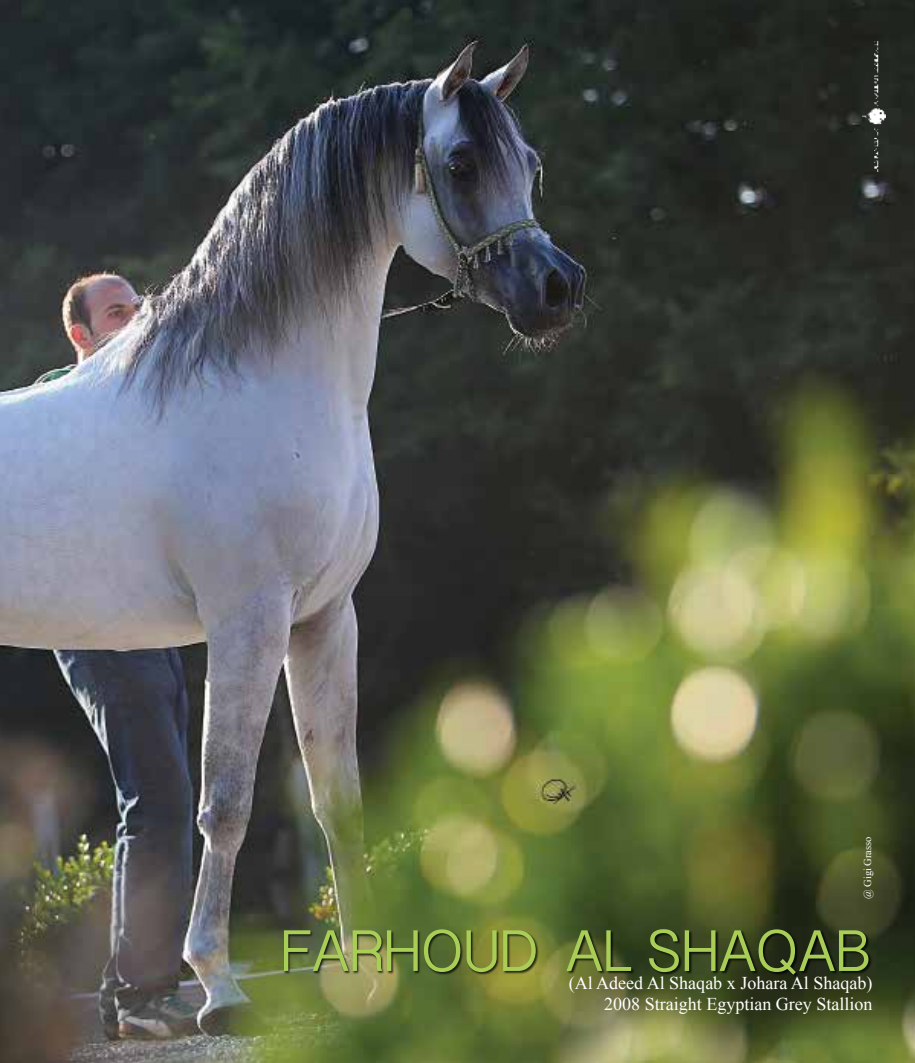
<style>
.page{position:relative;width:915px;height:1063px;background:#fff}
.page>*{position:absolute;margin:0;border:0;box-sizing:border-box;transform-origin:0 0}
.t1{font:58.65px "Tamil Sangam MN";color:#a9ce58}
.t2{font:18px/21.6px "Times New Roman";color:#fff;text-align:right}
.t3{font:10.5px "Times New Roman";color:#fff}
</style>
<div class="page">
<img style="left:0;top:0;width:914px;height:1063px">
<div style="left:283px;top:930px;width:588px;height:48px;background:#000;opacity:.75"></div>
<img style="left:861px;top:41px;width:23px;height:131px">
<p class="t3" style="left:860px;top:899px;width:64px;rotate:-90deg">@ Gigi Grasso</p>
<h1 class="t1" style="left:280px;top:924px;width:591px">FARHOUD AL SHAQAB</h1>
<p class="t2" style="left:568px;top:972px;width:305px">(Al Adeed Al Shaqab x Johara Al Shaqab)<br>2008 Straight Egyptian Grey Stallion</p>
</div>
